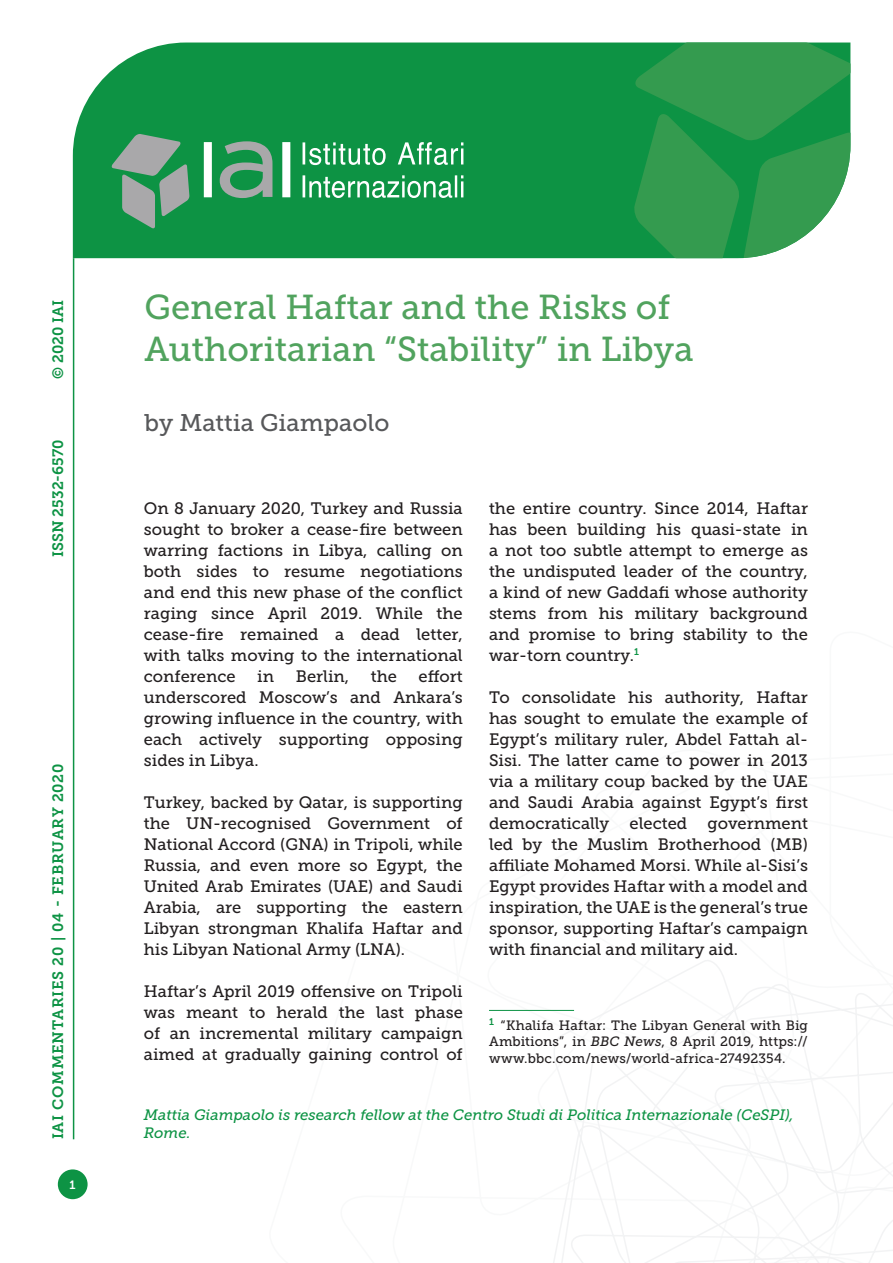
<style>
.page{position:relative;width:893px;height:1263px;background:#fff}
.page>*{position:absolute;margin:0;border:0;box-sizing:border-box;transform-origin:0 0}
.Titolo_Copertina{font:34.5px/41.4px "Museo Slab 500";color:#51a35e}
.Autori_copertina{font:24px "Museo Slab 500";color:#57585a}
.Testo{font:16.5px/21px "Museo Slab 500";color:#231f20;text-align:justify}
.t1{font:italic 15px/18px "Museo Slab 500";color:#0d9344}
.t2{font:15px "Museo Slab 700";letter-spacing:.05em;color:#0d9344}
.t3{font:15px "Museo Slab 700";color:#0d9344}
.Nota{font:13.5px/16.2px "Museo Slab 500";letter-spacing:.005em;color:#231f20;text-align:justify}
.t4{font:12px "Museo Slab 700";color:#fff}
.s1{font-style:italic}
</style>
<div class="page">
<svg style="left:531px;top:960px;width:362px;height:303px"></svg>
<hr style="left:73px;top:258px;width:1px;height:881px;background:#0d9344">
<div style="left:73px;top:43px;width:560px;height:215px;background:#0d9344"></div>
<svg style="left:633px;top:43px;width:217px;height:215px;background:#359e56"></svg>
<svg style="left:303px;top:142px;width:160px;height:56px;background:#48ad72"></svg>
<svg style="left:111px;top:134px;width:79px;height:95px;background:#609e7a"></svg>
<svg style="left:204px;top:141px;width:86px;height:57px"></svg>
<div style="left:58px;top:1169px;width:30px;height:30px;background:#0d9344;border-radius:50%"></div>
<hr style="left:489px;top:1010px;width:85px;height:1px;background:#0d9344">
<p class="t2" style="left:50px;top:379px;width:80px;rotate:-90deg">© 2020 IAI</p>
<p class="t3" style="left:50px;top:557px;width:119px;rotate:-90deg">ISSN 2532-6570</p>
<p class="t2" style="left:50px;top:1139px;width:377px;rotate:-90deg">IAI COMMENTARIES 20 | 04 - FEBRUARY 2020</p>
<p class="t4" style="left:70px;top:1178px;width:8px">1</p>
<p class="Titolo_Copertina" style="left:145px;top:287px;width:550px">General Haftar and the Risks of<br>Authoritarian “Stability” in Libya</p>
<p class="Autori_copertina" style="left:145px;top:409px;width:246px">by Mattia Giampaolo</p>
<p class="Testo" style="left:144px;top:498px;width:320px">On 8 January 2020, Turkey and Russia sought to broker a cease-fire between warring factions in Libya, calling on both sides to resume negotiations and end this new phase of the conflict raging since April 2019. While the cease-fire remained a dead letter, with talks moving to the international conference</p>
<p class="Testo" style="left:144px;top:666px;width:320px;text-indent:275px">effort underscored Moscow’s and Ankara’s growing influence in the country, with each actively supporting opposing sides in Libya.</p>
<p class="Testo" style="left:144px;top:792px;width:320px">Turkey, backed by Qatar, is supporting the UN-recognised Government of National Accord (GNA) in Tripoli, while Russia, and even more so Egypt, the United Arab Emirates (UAE) and Saudi Arabia, are supporting the eastern Libyan strongman Khalifa Haftar and his Libyan National Army (LNA).</p>
<p class="Testo" style="left:144px;top:981px;width:320px">Haftar’s April 2019 offensive on Tripoli was meant to herald the last phase of an incremental military campaign aimed at gradually gaining control of</p>
<p class="Testo" style="left:257px;top:666px;width:18px">in</p>
<p class="Testo" style="left:296px;top:666px;width:55px">Berlin,</p>
<p class="Testo" style="left:371px;top:666px;width:28px">the</p>
<p class="Testo" style="left:489px;top:498px;width:320px">the entire country. Since 2014, Haftar has been building his quasi-state in a not too subtle attempt to emerge as the undisputed leader of the country, a kind of new Gaddafi whose authority stems from his military background and promise to bring stability to the war-torn country.<sup>1</sup></p>
<p class="Testo" style="left:489px;top:687px;width:320px">To consolidate his authority, Haftar has sought to emulate the example of Egypt’s military ruler, Abdel Fattah al-Sisi. The latter came to power in 2013 via a military coup backed by the UAE and Saudi Arabia against Egypt’s first democratically elected government led by the Muslim Brotherhood (MB) affiliate Mohamed Morsi. While al-Sisi’s Egypt provides Haftar with a model and inspiration, the UAE is the general’s true sponsor, supporting Haftar’s campaign with financial and military aid.</p>
<p class="Nota" style="left:489px;top:1017px;width:320px"><sup>1</sup> “Khalifa Haftar: The Libyan General with Big Ambitions”, in <span class="s1">BBC News</span>, 8 April 2019, https:// www.bbc.com/news/world-africa-27492354.</p>
<p class="t1" style="left:144px;top:1106px;width:652px">Mattia Giampaolo is research fellow at the Centro Studi di Politica Internazionale (CeSPI),<br>Rome.</p>
</div>
